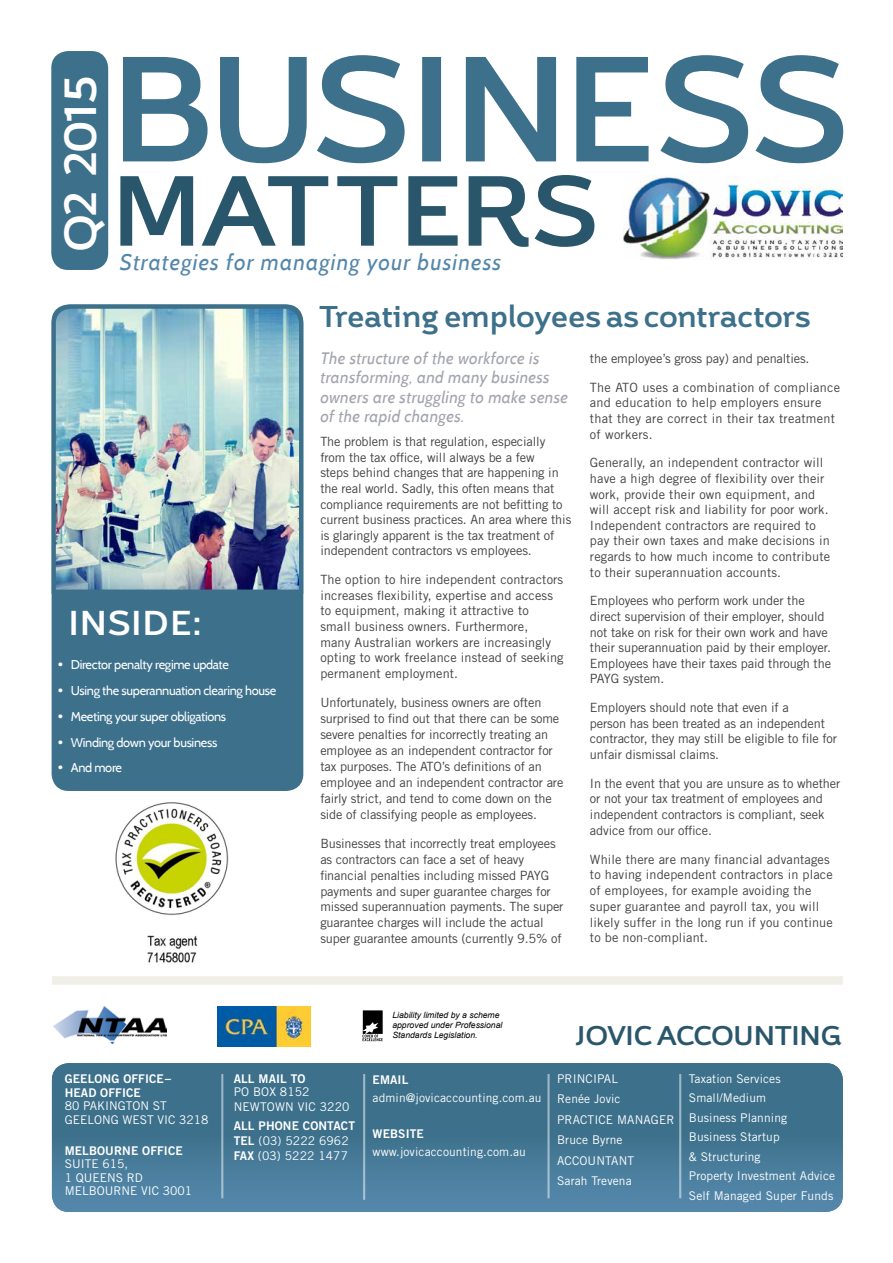
<style>
.page{position:relative;width:893px;height:1263px;background:#fff}
.page>*{position:absolute;margin:0;border:0;box-sizing:border-box;transform-origin:0 0}
.t1{font:700 45px "Brisko Sans";letter-spacing:-.025em;color:#fff}
.t2{font:700 34.5px "Brisko Sans";letter-spacing:.035em;color:#fff}
.t3{font:700 30px "Brisko Sans";letter-spacing:-.01em;color:#3c708b}
.t4{font:700 27px "Brisko Sans";letter-spacing:-.01em;color:#2a566c}
.t5{font:italic 22.5px "Cabin";letter-spacing:.05em;color:#5487aa}
.t6{font:italic 16.5px/19.5px "Cabin";letter-spacing:.02em;color:#a2a4ae}
.t7{font:12.75px/15.6px "Trade Gothic LT Std";letter-spacing:-.01em;color:#414042}
.t8{font:12.75px/15.6px "Trade Gothic LT Std";letter-spacing:.01em;color:#414042}
.t9{font:12.75px "Cabin";letter-spacing:-.025em;color:#fff}
.t10{font:12.75px/15.6px "Trade Gothic LT Std";letter-spacing:.02em;color:#414042}
.t11{font:12px/19.5px "Trade Gothic LT Std";letter-spacing:.01em;color:#fff}
.t12{font:12px/13.5px "Trade Gothic LT Std Bd 2";letter-spacing:.01em;color:#fff}
.t13{font:italic 8.55px/10.4px "Arial";color:#000}
.s1{font-family:"Arial";font-weight:700;font-size:13.5px}
.s2{font-family:"Brisko Sans";font-weight:700}
.s3{font-family:"Trade Gothic LT Std Bd 2"}
</style>
<div class="page">
<div style="left:52px;top:304px;width:251px;height:487px;background:#3c708b;border-radius:17px"></div>
<img style="left:51px;top:304px;width:253px;height:292px">
<div style="left:51px;top:51px;width:57px;height:219px;background:#3c708b;border-radius:17px"></div>
<img style="left:623px;top:176px;width:219px;height:84px">
<svg style="left:123px;top:55px;width:720px;height:108px"></svg>
<svg style="left:120px;top:175px;width:474px;height:72px"></svg>
<div style="left:52px;top:976px;width:791px;height:9px;background:#efeee7"></div>
<svg style="left:52px;top:1063px;width:791px;height:149px;background:#437794"></svg>
<hr style="left:221px;top:1074px;width:2px;height:124px;background:#fff">
<hr style="left:363px;top:1074px;width:2px;height:126px;background:#fff">
<hr style="left:679px;top:1074px;width:2px;height:124px;background:#fff">
<hr style="left:547px;top:1074px;width:3px;height:124px;background:#fff">
<img style="left:217px;top:1006px;width:94px;height:40px">
<svg style="left:362px;top:1010px;width:21px;height:31px"></svg>
<img style="left:53px;top:1006px;width:114px;height:37px">
<img style="left:115px;top:802px;width:114px;height:161px">
<h1 class="t1" style="left:52px;top:252px;width:177px;rotate:-90deg">Q2 2015</h1>
<h3 class="t5" style="left:120px;top:248px;width:383px">Strategies for managing your business</h3>
<h2 class="t2" style="left:69px;top:601px;width:135px">INSIDE:</h2>
<p class="t9" style="left:58px;top:657px;width:172px"><span class="s1">•</span> Director penalty regime update</p>
<p class="t9" style="left:58px;top:682px;width:220px"><span class="s1">•</span> Using the superannuation clearing house</p>
<p class="t9" style="left:58px;top:708px;width:170px"><span class="s1">•</span> Meeting your super obligations</p>
<p class="t9" style="left:58px;top:734px;width:161px"><span class="s1">•</span> Winding down your business</p>
<p class="t9" style="left:58px;top:760px;width:66px"><span class="s1">•</span> And more</p>
<h3 class="t3" style="left:319px;top:297px;width:493px">Treating employees as contractors</h3>
<p class="t7" style="left:590px;top:350px;width:221px">the employee’s gross pay) and penalties.</p>
<p class="t10" style="left:590px;top:379px;width:252px">The ATO uses a combination of compliance and education to help employers ensure that they are correct in their tax treatment of workers.</p>
<p class="t8" style="left:590px;top:455px;width:242px">Generally, an independent contractor will have a high degree of flexibility over their work, provide their own equipment, and will accept risk and liability for poor work.<br>Independent contractors are required to pay their own taxes and make decisions in regards to how much income to contribute to their superannuation accounts.</p>
<p class="t7" style="left:590px;top:593px;width:243px">Employees who perform work under the direct supervision of their employer, should not take on risk for their own work and have their superannuation paid by their employer.<br>Employees have their taxes paid through the PAYG system.</p>
<p class="t7" style="left:590px;top:700px;width:249px">Employers should note that even if a<br>person has been treated as an independent contractor, they may still be eligible to file for unfair dismissal claims.</p>
<p class="t7" style="left:590px;top:775px;width:252px">In the event that you are unsure as to whether or not your tax treatment of employees and independent contractors is compliant, seek advice from our office.</p>
<p class="t8" style="left:590px;top:851px;width:244px">While there are many financial advantages to having independent contractors in place of employees, for example avoiding the super guarantee and payroll tax, you will likely suffer in the long run if you continue to be non-compliant.</p>
<p class="t6" style="left:320px;top:348px;width:249px">The structure of the workforce is transforming, and many business owners are struggling to make sense of the rapid changes.</p>
<p class="t7" style="left:320px;top:434px;width:252px">The problem is that regulation, especially from the tax office, will always be a few<br>steps behind changes that are happening in the real world. Sadly, this often means that compliance requirements are not befitting to current business practices. An area where this is glaringly apparent is the tax treatment of independent contractors vs employees.</p>
<p class="t8" style="left:320px;top:572px;width:245px">The option to hire independent contractors increases flexibility, expertise and access to equipment, making it attractive to<br>small business owners. Furthermore,<br>many Australian workers are increasingly opting to work freelance instead of seeking permanent employment.</p>
<p class="t7" style="left:320px;top:694px;width:245px;line-height:16px">Unfortunately, business owners are often surprised to find out that there can be some severe penalties for incorrectly treating an employee as an independent contractor for tax purposes. The ATO’s definitions of an employee and an independent contractor are fairly strict, and tend to come down on the side of classifying people as employees.</p>
<p class="t7" style="left:320px;top:836px;width:245px">Businesses that incorrectly treat employees as contractors can face a set of heavy financial penalties including missed PAYG payments and super guarantee charges for missed superannuation payments. The super guarantee charges will include the actual super guarantee amounts (currently 9.5% of</p>
<p class="t13" style="left:392px;top:1010px;width:112px">Liability limited by a scheme approved under Professional<br>Standards Legislation.</p>
<h3 class="t4" style="left:576px;top:1018px;width:267px">JOVIC ACCOUNTING</h3>
<p class="t12" style="left:65px;top:1072px;width:109px">GEELONG OFFICE<span class="s2">–<br></span>HEAD OFFICE</p>
<p class="t11" style="left:65px;top:1099px;width:145px;line-height:13.5px">80 PAKINGTON ST<br>GEELONG WEST VIC 3218</p>
<p class="t12" style="left:65px;top:1143px;width:120px">MELBOURNE OFFICE</p>
<p class="t11" style="left:65px;top:1157px;width:129px;line-height:13.5px">SUITE 615,<br>1 QUEENS RD<br>MELBOURNE VIC 3001</p>
<p class="t12" style="left:234px;top:1071px;width:73px">ALL MAIL TO</p>
<p class="t11" style="left:234px;top:1084px;width:117px;line-height:15px">PO BOX 8152<br>NEWTOWN VIC 3220</p>
<p class="t12" style="left:234px;top:1119px;width:123px">ALL PHONE CONTACT</p>
<p class="t11" style="left:234px;top:1133px;width:117px;line-height:15px"><span class="s3">TEL</span> (03) 5222 6962<br><span class="s3">FAX</span> (03) 5222 1477</p>
<p class="t12" style="left:373px;top:1073px;width:37px">EMAIL</p>
<p class="t11" style="left:373px;top:1088px;width:170px">admin@jovicaccounting.com.au</p>
<p class="t12" style="left:373px;top:1127px;width:53px">WEBSITE</p>
<p class="t11" style="left:373px;top:1142px;width:155px">www.jovicaccounting.com.au</p>
<p class="t11" style="left:557px;top:1068px;width:119px;line-height:20.5px">PRINCIPAL<br>Renée Jovic<br>PRACTICE MANAGER<br>Bruce Byrne<br>ACCOUNTANT<br>Sarah Trevena</p>
<p class="t11" style="left:689px;top:1068px;width:148px">Taxation Services<br>Small/Medium<br>Business Planning<br>Business Startup<br>&amp; Structuring<br>Property Investment Advice<br>Self Managed Super Funds</p>
</div>
